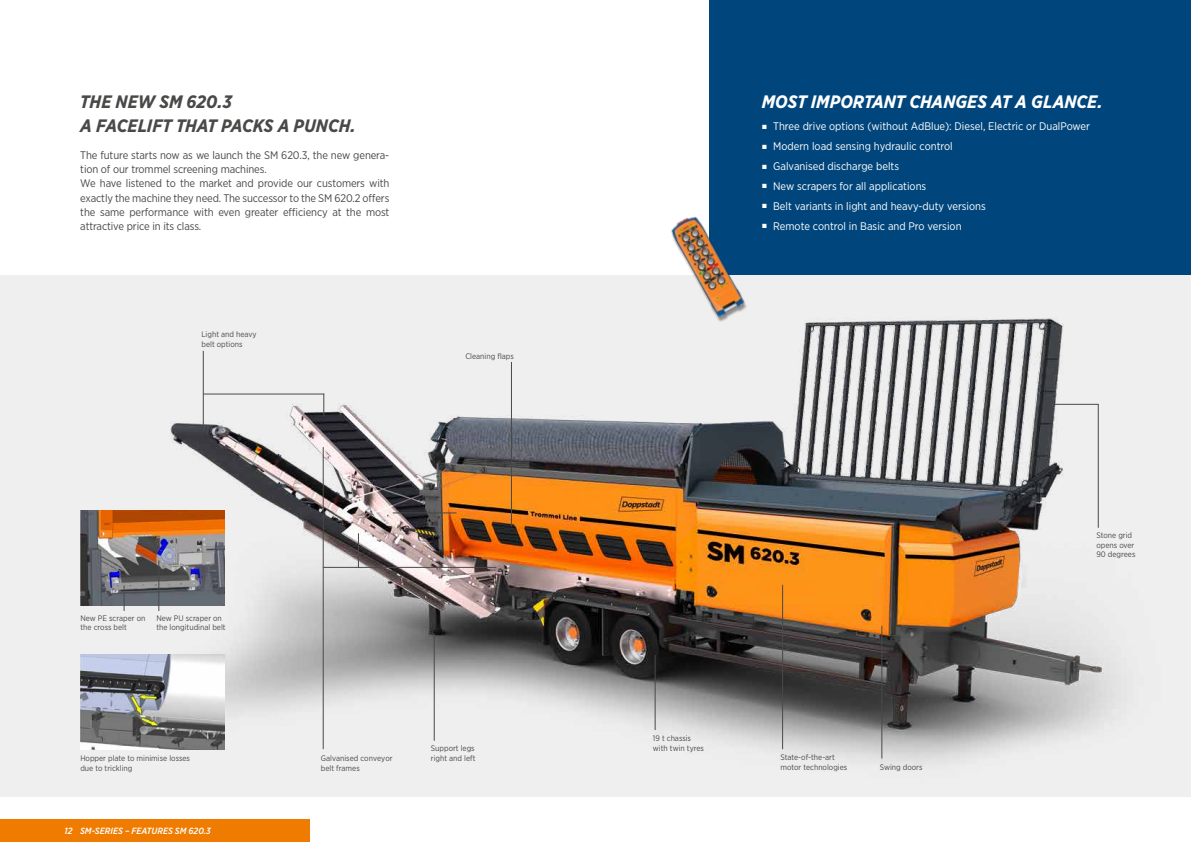
<style>
.page{position:relative;width:1191px;height:842px;background:#fff}
.page>*{position:absolute;margin:0;border:0;box-sizing:border-box;transform-origin:0 0}
.t1{font:italic 700 18px/24px "Gotham Narrow";letter-spacing:-.005em;color:#494948}
.t2{font:italic 700 18px "Gotham Narrow";letter-spacing:-.005em;color:#fff}
.t3{font:11px/14.2px "Gotham Narrow";letter-spacing:-.01em;color:#494948}
.t4{font:11px "Gotham Narrow";color:#fff}
.t5{font:italic 500 9px "Gotham Narrow";color:#fff}
.t6{font:8px/9.8px "Gotham Narrow";color:#494948}
.s1{font-family:"Arial";font-size:9px}
</style>
<div class="page">
<div style="left:0;top:275px;width:1191px;height:522px;background:#efefef"></div>
<img style="left:113px;top:318px;width:1008px;height:446px">
<div style="left:709px;top:0;width:482px;height:275px;background:#00467c"></div>
<div style="left:0;top:819px;width:309px;height:23px;background:#ef7c00"></div>
<img style="left:663px;top:216px;width:87px;height:107px">
<hr style="left:511px;top:362px;width:1px;height:164px;background:#494948">
<hr style="left:655px;top:655px;width:1px;height:75px;background:#494948">
<hr style="left:782px;top:585px;width:1px;height:164px;background:#494948">
<hr style="left:881px;top:626px;width:1px;height:132px;background:#494948">
<hr style="left:1097px;top:404px;width:1px;height:124px;background:#494948">
<hr style="left:1052px;top:404px;width:46px;height:1px;background:#494948">
<hr style="left:434px;top:634px;width:1px;height:107px;background:#494948">
<hr style="left:323px;top:447px;width:1px;height:302px;background:#494948">
<hr style="left:203px;top:394px;width:121px;height:1px;background:#494948">
<hr style="left:203px;top:351px;width:1px;height:81px;background:#494948">
<hr style="left:358px;top:533px;width:1px;height:34px;background:#494948">
<hr style="left:323px;top:567px;width:173px;height:1px;background:#494948">
<hr style="left:393px;top:512px;width:63px;height:1px;background:#494948">
<svg style="left:323px;top:394px;width:1px;height:22px"></svg>
<img style="left:81px;top:511px;width:143px;height:95px">
<img style="left:80px;top:654px;width:144px;height:95px">
<svg style="left:124px;top:585px;width:1px;height:26px"></svg>
<hr style="left:158px;top:560px;width:1px;height:51px;background:#494948">
<h1 class="t1" style="left:80px;top:90px;width:277px">THE NEW SM 620.3<br>A FACELIFT THAT PACKS A PUNCH.</h1>
<h1 class="t2" style="left:762px;top:90px;width:343px">MOST IMPORTANT CHANGES AT A GLANCE.</h1>
<h2 class="t4" style="left:762px;top:120px;width:330px"><span class="s1">■</span> Three drive options (without AdBlue): Diesel, Electric or DualPower</h2>
<h2 class="t4" style="left:762px;top:139px;width:192px"><span class="s1">■</span> Modern load sensing hydraulic control</h2>
<h2 class="t4" style="left:762px;top:159px;width:139px"><span class="s1">■</span> Galvanised discharge belts</h2>
<h2 class="t4" style="left:762px;top:179px;width:166px"><span class="s1">■</span> New scrapers for all applications</h2>
<h2 class="t4" style="left:762px;top:199px;width:225px"><span class="s1">■</span> Belt variants in light and heavy-duty versions</h2>
<h2 class="t4" style="left:762px;top:219px;width:201px"><span class="s1">■</span> Remote control in Basic and Pro version</h2>
<p class="t3" style="left:80px;top:148px;width:310px">The future starts now as we launch the SM 620.3, the new genera&shy;tion of our trommel screening machines.<br>We have listened to the market and provide our customers with exactly the machine they need. The successor to the SM 620.2 offers the same performance with even greater efficiency at the most attractive price in its class.</p>
<p class="t6" style="left:201px;top:329px;width:56px">Light and heavy belt options</p>
<p class="t6" style="left:465px;top:351px;width:50px">Cleaning flaps</p>
<p class="t6" style="left:81px;top:613px;width:66px">New PE scraper on the cross belt</p>
<p class="t6" style="left:156px;top:613px;width:71px">New PU scraper on the longitudinal belt</p>
<p class="t6" style="left:80px;top:753px;width:111px">Hopper plate to minimise losses due to trickling</p>
<p class="t5" style="left:64px;top:825px;width:148px">12 SM-SERIES – FEATURES SM 620.3</p>
<p class="t6" style="left:431px;top:743px;width:45px">Support legs</p>
<p class="t6" style="left:321px;top:753px;width:73px">Galvanised conveyor</p>
<p class="t6" style="left:431px;top:753px;width:46px">right and left</p>
<p class="t6" style="left:321px;top:763px;width:40px">belt frames</p>
<p class="t6" style="left:653px;top:733px;width:53px">19 t chassis with twin tyres</p>
<p class="t6" style="left:780px;top:752px;width:68px">State-of-the-art motor technologies</p>
<p class="t6" style="left:879px;top:762px;width:44px">Swing doors</p>
<p class="t6" style="left:1096px;top:530px;width:40px">Stone grid opens over<br>90 degrees</p>
</div>
